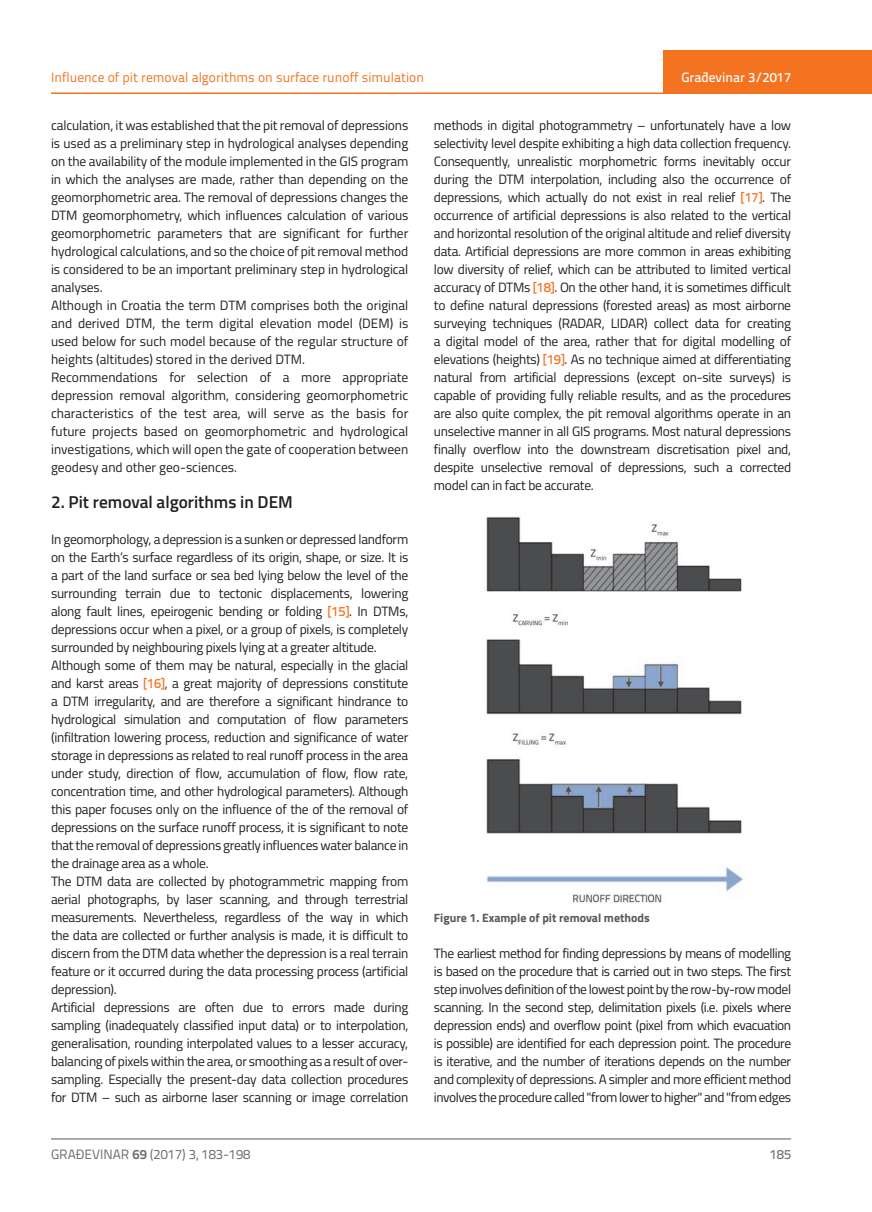
<style>
.page{position:relative;width:872px;height:1212px;background:#fff}
.page>*{position:absolute;margin:0;border:0;box-sizing:border-box;transform-origin:0 0}
.t1{font:600 17.25px "Titillium";color:#231f20}
.t2{font:13.5px/18px "Titillium";letter-spacing:-.02em;color:#231f20}
.t3{font:13.5px "Titillium Text 22 L";color:#f47321}
.t4{font:13.5px "Titillium Text 22 L";color:#6c6d70}
.t5{font:500 13.5px "Titillium Text 22 L";color:#fff}
.t6{font:500 13.5px "Titillium Text 22 L";color:#787a7d}
.t7{font:700 12px "Titillium";color:#57585a}
.s1{font-family:"Titillium Text 22 L";font-weight:500;color:#f47321}
.s2{font-weight:700}
</style>
<div class="page">
<hr style="left:51px;top:92px;width:821px;height:2px;background:#f47321">
<div style="left:663px;top:50px;width:209px;height:44px;background:#f47321"></div>
<hr style="left:51px;top:1139px;width:740px;height:1px;background:#57585a">
<img style="left:486px;top:516px;width:257px;height:387px">
<p class="t3" style="left:51px;top:68px;width:374px">Influence of pit removal algorithms on surface runoff simulation</p>
<p class="t2" style="left:51px;top:115px;width:359px">calculation, it was established that the pit removal of depressions is used as a preliminary step in hydrological analyses depending on the availability of the module implemented in the GIS program in which the analyses are made, rather than depending on the geomorphometric area. The removal of depressions changes the DTM geomorphometry, which influences calculation of various geomorphometric parameters that are significant for further hydrological calculations, and so the choice of pit removal method is considered to be an important preliminary step in hydrological analyses.<br>Although in Croatia the term DTM comprises both the original and derived DTM, the term digital elevation model (DEM) is used below for such model because of the regular structure of heights (altitudes) stored in the derived DTM.<br>Recommendations for selection of a more appropriate depression removal algorithm, considering geomorphometric characteristics of the test area, will serve as the basis for future projects based on geomorphometric and hydrological investigations, which will open the gate of cooperation between geodesy and other geo-sciences.</p>
<p class="t1" style="left:51px;top:489px;width:243px">2. Pit removal algorithms in DEM</p>
<p class="t2" style="left:51px;top:529px;width:359px">In geomorphology, a depression is a sunken or depressed landform on the Earth’s surface regardless of its origin, shape, or size. It is a part of the land surface or sea bed lying below the level of the surrounding terrain due to tectonic displacements, lowering along fault lines, epeirogenic bending or folding <span class="s1">[15]</span>. In DTMs, depressions occur when a pixel, or a group of pixels, is completely surrounded by neighbouring pixels lying at a greater altitude.<br>Although some of them may be natural, especially in the glacial and karst areas <span class="s1">[16]</span>, a great majority of depressions constitute a DTM irregularity, and are therefore a significant hindrance to hydrological simulation and computation of flow parameters (infiltration lowering process, reduction and significance of water storage in depressions as related to real runoff process in the area under study, direction of flow, accumulation of flow, flow rate, concentration time, and other hydrological parameters). Although this paper focuses only on the influence of the of the removal of depressions on the surface runoff process, it is significant to note that the removal of depressions greatly influences water balance in the drainage area as a whole.<br>The DTM data are collected by photogrammetric mapping from aerial photographs, by laser scanning, and through terrestrial measurements. Nevertheless, regardless of the way in which the data are collected or further analysis is made, it is difficult to discern from the DTM data whether the depression is a real terrain feature or it occurred during the data processing process (artificial depression).<br>Artificial depressions are often due to errors made during sampling (inadequately classified input data) or to interpolation, generalisation, rounding interpolated values to a lesser accuracy, balancing of pixels within the area, or smoothing as a result of over&shy;sampling. Especially the present-day data collection procedures for DTM – such as airborne laser scanning or image correlation</p>
<p class="t5" style="left:681px;top:67px;width:111px">Građevinar 3/2017</p>
<p class="t2" style="left:434px;top:115px;width:359px;text-align:justify">methods in digital photogrammetry – unfortunately have a low selectivity level despite exhibiting a high data collection frequency.<br>Consequently, unrealistic morphometric forms inevitably occur during the DTM interpolation, including also the occurrence of depressions, which actually do not exist in real relief <span class="s1">[17]</span>. The occurrence of artificial depressions is also related to the vertical and horizontal resolution of the original altitude and relief diversity data. Artificial depressions are more common in areas exhibiting low diversity of relief, which can be attributed to limited vertical accuracy of DTMs <span class="s1">[18]</span>. On the other hand, it is sometimes difficult to define natural depressions (forested areas) as most airborne surveying techniques (RADAR, LIDAR) collect data for creating a digital model of the area, rather that for digital modelling of elevations (heights) <span class="s1">[19]</span>. As no technique aimed at differentiating natural from artificial depressions (except on-site surveys) is capable of providing fully reliable results, and as the procedures are also quite complex, the pit removal algorithms operate in an unselective manner in all GIS programs. Most natural depressions finally overflow into the downstream discretisation pixel and, despite unselective removal of depressions, such a corrected model can in fact be accurate.</p>
<p class="t7" style="left:434px;top:909px;width:217px">Figure 1. Example of pit removal methods</p>
<p class="t2" style="left:434px;top:944px;width:359px;text-align:justify">The earliest method for finding depressions by means of modelling is based on the procedure that is carried out in two steps. The first step involves definition of the lowest point by the row-by-row model scanning. In the second step, delimitation pixels (i.e. pixels where depression ends) and overflow point (pixel from which evacuation is possible) are identified for each depression point. The procedure is iterative, and the number of iterations depends on the number and complexity of depressions. A simpler and more efficient method involves the procedure called "from lower to higher" and "from edges</p>
<p class="t4" style="left:51px;top:1144px;width:201px">GRAĐEVINAR <span class="s2">69</span> (2017) 3, 183-198</p>
<p class="t6" style="left:769px;top:1144px;width:23px">185</p>
</div>
